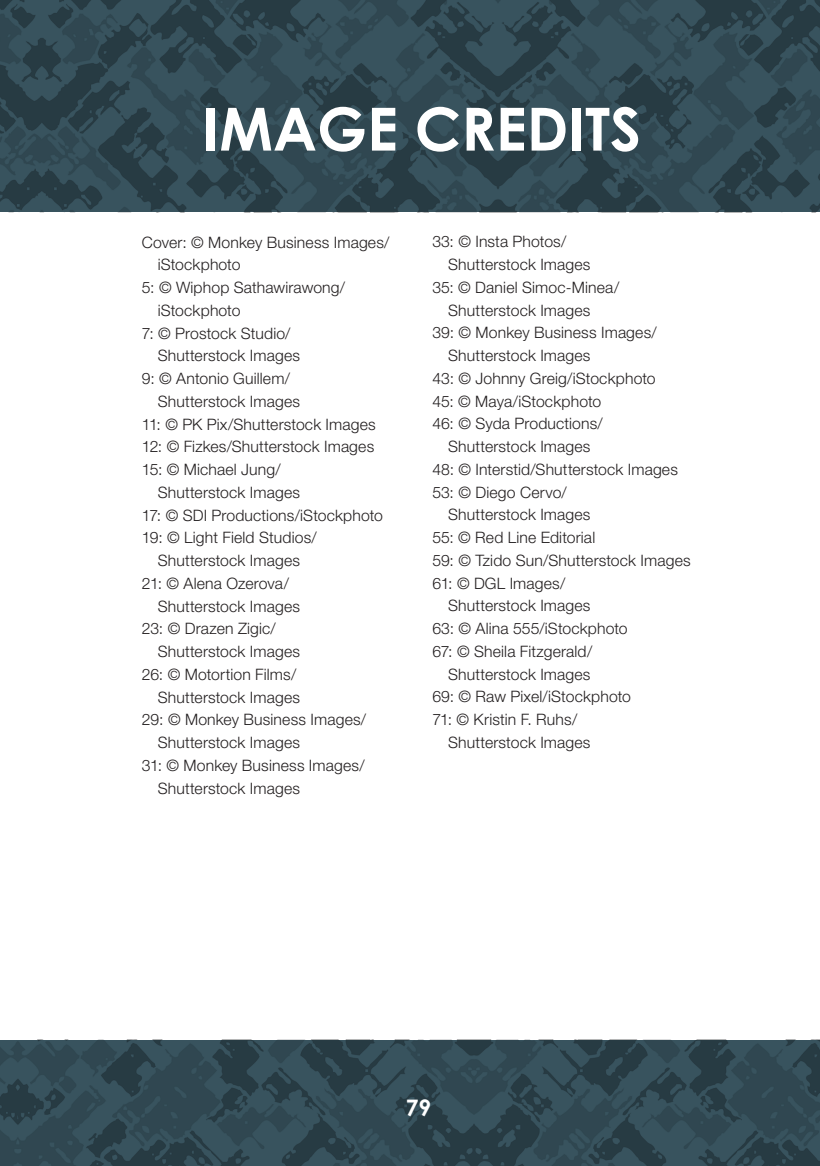
<style>
.page{position:relative;width:820px;height:1166px;background:#fff}
.page>*{position:absolute;margin:0;border:0;box-sizing:border-box;transform-origin:0 0}
.t1{font:700 59.5px "Century Gothic";color:#fff}
.t2{font:700 22.75px "Century Gothic";color:#fff}
.t3{font:300 15.75px "Helvetica Neue LT Std";letter-spacing:.01em;color:#231f20}
</style>
<div class="page">
<svg style="left:0;top:0;width:819px;height:212px;background:#314953"></svg>
<svg style="left:0;top:1040px;width:819px;height:126px;background:#304852"></svg>
<h1 class="t1" style="left:202px;top:92px;width:439px">IMAGE CREDITS</h1>
<p class="t3" style="left:142px;top:232px;width:249px">Cover: © Monkey Business Images/</p>
<p class="t3" style="left:158px;top:255px;width:84px">iStockphoto</p>
<p class="t3" style="left:142px;top:278px;width:205px">5: © Wiphop Sathawirawong/</p>
<p class="t3" style="left:158px;top:300px;width:84px">iStockphoto</p>
<p class="t3" style="left:142px;top:323px;width:150px">7: © Prostock Studio/</p>
<p class="t3" style="left:158px;top:346px;width:144px">Shutterstock Images</p>
<p class="t3" style="left:142px;top:369px;width:149px">9: © Antonio Guillem/</p>
<p class="t3" style="left:158px;top:391px;width:144px">Shutterstock Images</p>
<p class="t3" style="left:142px;top:414px;width:235px">11: © PK Pix/Shutterstock Images</p>
<p class="t3" style="left:142px;top:437px;width:234px">12: © Fizkes/Shutterstock Images</p>
<p class="t3" style="left:142px;top:460px;width:140px">15: © Michael Jung/</p>
<p class="t3" style="left:158px;top:482px;width:144px">Shutterstock Images</p>
<p class="t3" style="left:142px;top:505px;width:242px">17: © SDI Productions/iStockphoto</p>
<p class="t3" style="left:142px;top:528px;width:176px">19: © Light Field Studios/</p>
<p class="t3" style="left:158px;top:551px;width:144px">Shutterstock Images</p>
<p class="t3" style="left:142px;top:573px;width:148px">21: © Alena Ozerova/</p>
<p class="t3" style="left:158px;top:596px;width:144px">Shutterstock Images</p>
<p class="t3" style="left:142px;top:619px;width:135px">23: © Drazen Zigic/</p>
<p class="t3" style="left:158px;top:642px;width:144px">Shutterstock Images</p>
<p class="t3" style="left:142px;top:664px;width:156px">26: © Motortion Films/</p>
<p class="t3" style="left:158px;top:687px;width:144px">Shutterstock Images</p>
<p class="t3" style="left:142px;top:710px;width:226px">29: © Monkey Business Images/</p>
<p class="t3" style="left:158px;top:733px;width:144px">Shutterstock Images</p>
<p class="t3" style="left:142px;top:755px;width:224px">31: © Monkey Business Images/</p>
<p class="t3" style="left:158px;top:778px;width:144px">Shutterstock Images</p>
<p class="t3" style="left:432px;top:232px;width:135px">33: © Insta Photos/</p>
<p class="t3" style="left:448px;top:255px;width:144px">Shutterstock Images</p>
<p class="t3" style="left:432px;top:278px;width:188px">35: © Daniel Simoc-Minea/</p>
<p class="t3" style="left:448px;top:300px;width:144px">Shutterstock Images</p>
<p class="t3" style="left:432px;top:323px;width:226px">39: © Monkey Business Images/</p>
<p class="t3" style="left:448px;top:346px;width:144px">Shutterstock Images</p>
<p class="t3" style="left:432px;top:369px;width:224px">43: © Johnny Greig/iStockphoto</p>
<p class="t3" style="left:432px;top:391px;width:170px">45: © Maya/iStockphoto</p>
<p class="t3" style="left:432px;top:414px;width:172px">46: © Syda Productions/</p>
<p class="t3" style="left:448px;top:437px;width:144px">Shutterstock Images</p>
<p class="t3" style="left:432px;top:460px;width:247px">48: © Interstid/Shutterstock Images</p>
<p class="t3" style="left:432px;top:482px;width:136px">53: © Diego Cervo/</p>
<p class="t3" style="left:448px;top:505px;width:144px">Shutterstock Images</p>
<p class="t3" style="left:432px;top:528px;width:164px">55: © Red Line Editorial</p>
<p class="t3" style="left:432px;top:550px;width:260px">59: © Tzido Sun/Shutterstock Images</p>
<p class="t3" style="left:432px;top:573px;width:134px">61: © DGL Images/</p>
<p class="t3" style="left:448px;top:596px;width:144px">Shutterstock Images</p>
<p class="t3" style="left:432px;top:619px;width:197px">63: © Alina 555/iStockphoto</p>
<p class="t3" style="left:432px;top:641px;width:161px">67: © Sheila Fitzgerald/</p>
<p class="t3" style="left:448px;top:664px;width:144px">Shutterstock Images</p>
<p class="t3" style="left:432px;top:687px;width:200px">69: © Raw Pixel/iStockphoto</p>
<p class="t3" style="left:432px;top:710px;width:146px">71: © Kristin F. Ruhs/</p>
<p class="t3" style="left:448px;top:732px;width:144px">Shutterstock Images</p>
<h2 class="t2" style="left:405px;top:1093px;width:27px">79</h2>
</div>
